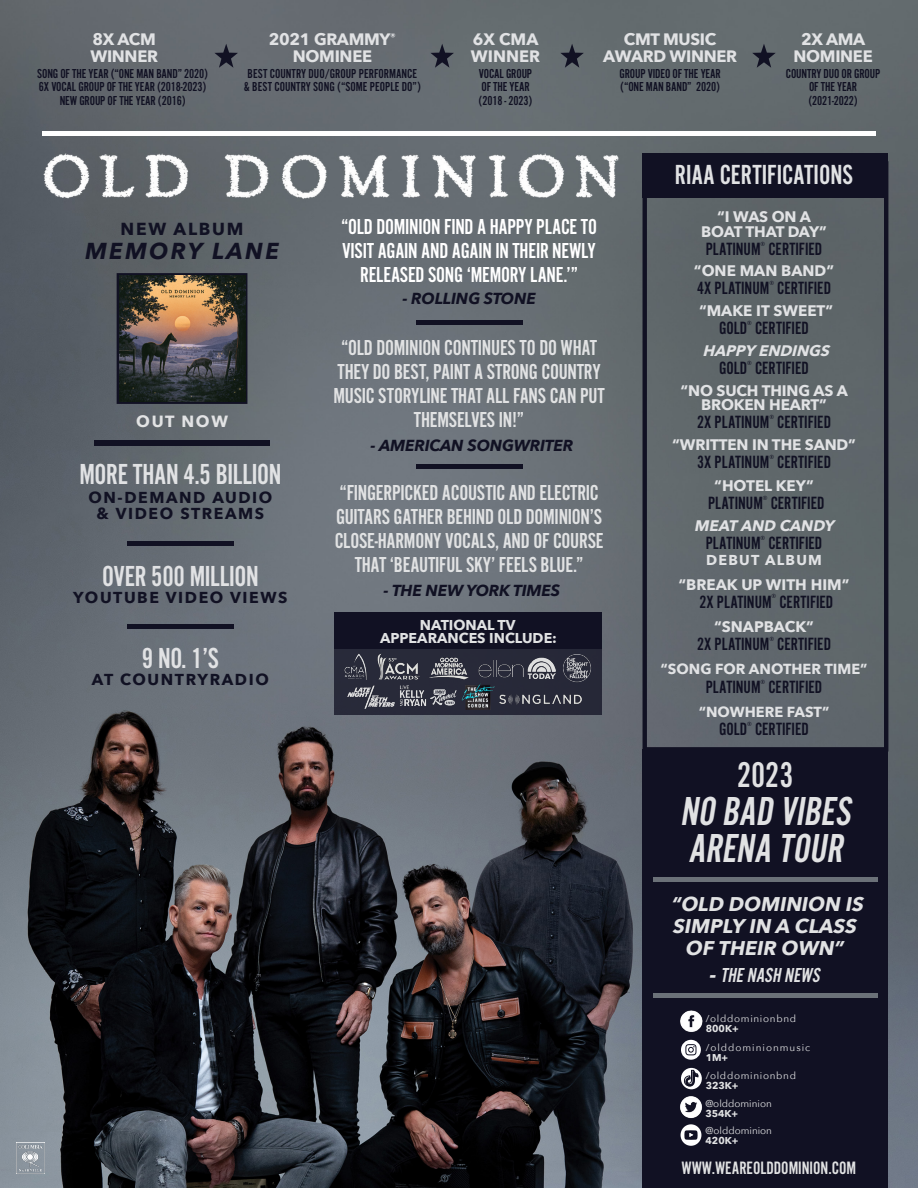
<style>
.page{position:relative;width:918px;height:1188px;background:#fff}
.page>*{position:absolute;margin:0;border:0;box-sizing:border-box;transform-origin:0 0}
.t1{font:italic 42px/37.5px "Alternate Gothic Std No 2";color:#e1e2e3}
.t2{font:37.2px "Alternate Gothic Std No 2";color:#e1e2e3}
.t3{font:30px "Alternate Gothic Std No 2";letter-spacing:-.01em;color:#e1e2e4}
.t4{font:28.65px "Alternate Gothic Std No 2";color:#e1e2e4}
.t5{font:italic 700 22.95px "Avenir Next";letter-spacing:.1em;color:#111123}
.t6{font:22.5px/24px "Alternate Gothic Std No 2";letter-spacing:-.01em;color:#e1e2e3;text-align:center}
.t7{font:22.5px/24px "Alternate Gothic Std No 2";letter-spacing:-.01em;color:#fff;text-align:center}
.t8{font:italic 21px "Alternate Gothic Std No 2";color:#e1e2e3}
.t9{font:italic 700 19.8px/22.2px "Avenir Next";color:#e1e2e3;text-align:center}
.t10{font:18.6px "Alternate Gothic Std No 2";color:#e1e2e3}
.t11{font:18.45px "Alternate Gothic Std No 2";color:#111123}
.t12{font:700 17.4px "Avenir Next";letter-spacing:.1em;color:#111123}
.t13{font:700 16.5px/16.5px "Avenir Next";letter-spacing:-.02em;color:#e1e2e4;text-align:center}
.t14{font:700 16.5px/16.5px "Avenir Next";color:#e1e2e4}
.t15{font:700 16.2px "Avenir Next";letter-spacing:.1em;color:#e2e3e4}
.t16{font:700 15.9px/15.8px "Avenir Next";letter-spacing:.1em;color:#111123;text-align:center}
.t17{font:italic 700 15.9px "Avenir Next";letter-spacing:-.01em;color:#111123}
.t18{font:700 15.3px/14.9px "Avenir Next";letter-spacing:-.01em;color:#e1e2e4;text-align:center}
.t19{font:italic 700 15.3px "Avenir Next";color:#e1e2e4}
.t20{font:700 14.55px "Avenir Next";color:#e1e2e4}
.t21{font:700 14.4px "Avenir Next";letter-spacing:.09em;color:#e1e2e4}
.t22{font:700 14.25px/12.6px "Avenir Next";color:#e1e2e3;text-align:center}
.t23{font:13.5px/13.5px "Alternate Gothic Std No 2";letter-spacing:-.01em;color:#111123}
.t24{font:9.9px "Avenir Next";letter-spacing:.07em;color:#e1e2e3}
.t25{font:9.9px "Avenir Next";color:#e1e2e3}
.t26{font:700 9.9px "Avenir Next";color:#e1e2e3}
.t27{font:9.9px "Avenir Next";letter-spacing:.1em;color:#e1e2e3}
.s1{font-family:"Avenir Next";font-weight:700}
</style>
<div class="page">
<img style="left:0;top:0;width:918px;height:1188px">
<div style="left:643px;top:161px;width:245px;height:591px;border:4px solid #111123"></div>
<div style="left:643px;top:153px;width:245px;height:45px;background:#111123"></div>
<hr style="left:42px;top:132px;width:834px;height:4px;background:#fff">
<svg style="left:214px;top:44px;width:24px;height:24px"></svg>
<svg style="left:430px;top:44px;width:24px;height:24px"></svg>
<svg style="left:560px;top:44px;width:24px;height:24px"></svg>
<div style="left:643px;top:750px;width:245px;height:438px;background:#111123"></div>
<img style="left:680px;top:1010px;width:23px;height:22px">
<img style="left:680px;top:1096px;width:22px;height:22px">
<svg style="left:681px;top:1040px;width:20px;height:20px"></svg>
<hr style="left:653px;top:994px;width:224px;height:4px;background:#6b7178">
<hr style="left:654px;top:878px;width:224px;height:4px;background:#6b7178">
<svg style="left:681px;top:1068px;width:21px;height:21px"></svg>
<svg style="left:684px;top:1070px;width:14px;height:18px"></svg>
<div style="left:416px;top:320px;width:107px;height:5px;background:#111123"></div>
<img style="left:123px;top:279px;width:118px;height:119px">
<div style="left:117px;top:273px;width:130px;height:131px;border:5px solid #111123"></div>
<div style="left:334px;top:612px;width:268px;height:37px;background:#111123"></div>
<div style="left:334px;top:613px;width:268px;height:102px;background:linear-gradient(to bottom,#111023,#2e313f)"></div>
<img style="left:424px;top:656px;width:49px;height:30px">
<img style="left:478px;top:660px;width:46px;height:18px">
<img style="left:429px;top:686px;width:32px;height:27px">
<img style="left:342px;top:654px;width:26px;height:25px">
<img style="left:398px;top:686px;width:30px;height:20px">
<img style="left:347px;top:685px;width:48px;height:24px">
<img style="left:528px;top:658px;width:27px;height:20px">
<img style="left:378px;top:653px;width:42px;height:28px">
<img style="left:499px;top:694px;width:82px;height:10px">
<img style="left:462px;top:683px;width:33px;height:27px">
<img style="left:563px;top:653px;width:29px;height:30px">
<div style="left:127px;top:624px;width:107px;height:5px;background:#111123"></div>
<div style="left:127px;top:541px;width:107px;height:5px;background:#111123"></div>
<svg style="left:752px;top:44px;width:24px;height:24px"></svg>
<div style="left:94px;top:441px;width:176px;height:5px;background:#111123"></div>
<div style="left:681px;top:1124px;width:20px;height:22px;background:#fff;border-radius:50%"></div>
<svg style="left:684px;top:1130px;width:14px;height:10px"></svg>
<img style="left:16px;top:1142px;width:28px;height:32px">
<div style="left:416px;top:464px;width:107px;height:5px;background:#111123"></div>
<p class="t13" style="left:90px;top:31px;width:69px;text-align:left">8X ACM<br>WINNER</p>
<p class="t23" style="left:37px;top:66px;width:172px;text-align:center">SONG OF THE YEAR (“ONE MAN BAND” 2020)<br>6X VOCAL GROUP OF THE YEAR (2018-2023)<br>NEW GROUP OF THE YEAR (2016)</p>
<p class="t13" style="left:269px;top:31px;width:129px">2021 GRAMMY<sup>®<br></sup>NOMINEE</p>
<p class="t23" style="left:244px;top:67px;width:179px">BEST COUNTRY DUO/GROUP PERFORMANCE &amp; BEST COUNTRY SONG (“SOME PEOPLE DO”)</p>
<p class="t14" style="left:471px;top:31px;width:71px">6X CMA<br>WINNER</p>
<p class="t23" style="left:479px;top:66px;width:55px">VOCAL GROUP<br>OF THE YEAR (2018 - 2023)</p>
<p class="t13" style="left:603px;top:31px;width:135px">CMT MUSIC<br>AWARD WINNER</p>
<p class="t23" style="left:620px;top:66px;width:103px">GROUP VIDEO OF THE YEAR (“ONE MAN BAND” 2020)</p>
<p class="t13" style="left:794px;top:31px;width:81px">2X AMA<br>NOMINEE</p>
<p class="t23" style="left:786px;top:66px;width:96px;text-align:center">COUNTRY DUO OR GROUP<br>OF THE YEAR (2021-2022)</p>
<h3 class="t4" style="left:675px;top:160px;width:180px">RIAA CERTIFICATIONS</h3>
<p class="t12" style="left:121px;top:214px;width:124px">NEW ALBUM</p>
<h3 class="t5" style="left:85px;top:231px;width:196px">MEMORY LANE</h3>
<p class="t15" style="left:136px;top:407px;width:93px">OUT NOW</p>
<h3 class="t3" style="left:79px;top:459px;width:204px">MORE THAN 4.5 BILLION</h3>
<p class="t16" style="left:88px;top:489px;width:185px">ON-DEMAND AUDIO &amp; VIDEO STREAMS</p>
<h3 class="t3" style="left:102px;top:561px;width:158px">OVER 500 MILLION</h3>
<p class="t16" style="left:73px;top:589px;width:216px">YOUTUBE VIDEO VIEWS</p>
<h3 class="t3" style="left:142px;top:642px;width:78px">9 NO. 1’S</h3>
<p class="t16" style="left:92px;top:671px;width:178px">AT COUNTRYRADIO</p>
<h3 class="t7" style="left:341px;top:215px;width:258px">“OLD DOMINION FIND A HAPPY PLACE TO<br>VISIT AGAIN AND AGAIN IN THEIR NEWLY<br>RELEASED SONG ‘MEMORY LANE.’”</h3>
<p class="t17" style="left:402px;top:285px;width:135px">- ROLLING STONE</p>
<h3 class="t6" style="left:334px;top:336px;width:273px">“OLD DOMINION CONTINUES TO DO WHAT<br>THEY DO BEST, PAINT A STRONG COUNTRY<br>MUSIC STORYLINE THAT ALL FANS CAN PUT<br>THEMSELVES IN!”</h3>
<p class="t17" style="left:371px;top:432px;width:204px">- AMERICAN SONGWRITER</p>
<h3 class="t6" style="left:335px;top:481px;width:270px">“FINGERPICKED ACOUSTIC AND ELECTRIC GUITARS GATHER BEHIND OLD DOMINION’S CLOSE-HARMONY VOCALS, AND OF COURSE THAT ‘BEAUTIFUL SKY’ FEELS BLUE.”</h3>
<p class="t17" style="left:384px;top:577px;width:178px">- THE NEW YORK TIMES</p>
<p class="t22" style="left:380px;top:619px;width:179px">NATIONAL TV<br>APPEARANCES INCLUDE:</p>
<p class="t18" style="left:701px;top:209px;width:127px">“I WAS ON A<br>BOAT THAT DAY”</p>
<h3 class="t11" style="left:706px;top:239px;width:118px">PLATINUM<sup>®</sup> CERTIFIED</h3>
<p class="t18" style="left:694px;top:263px;width:142px">“ONE MAN BAND”</p>
<h3 class="t11" style="left:697px;top:279px;width:135px">4X PLATINUM<sup>®</sup> CERTIFIED</h3>
<p class="t18" style="left:699px;top:303px;width:136px">“MAKE IT SWEET”</p>
<h3 class="t11" style="left:719px;top:319px;width:91px">GOLD<sup>®</sup> CERTIFIED</h3>
<p class="t19" style="left:702px;top:337px;width:134px">HAPPYENDINGS</p>
<h3 class="t11" style="left:719px;top:358px;width:91px">GOLD<sup>®</sup> CERTIFIED</h3>
<p class="t18" style="left:681px;top:383px;width:169px">“NO SUCH THING AS A<br>BROKEN HEART”</p>
<h3 class="t11" style="left:697px;top:413px;width:135px">2X PLATINUM<sup>®</sup> CERTIFIED</h3>
<p class="t18" style="left:672px;top:437px;width:185px">“WRITTEN IN THE SAND”</p>
<h3 class="t11" style="left:697px;top:453px;width:135px">3X PLATINUM<sup>®</sup> CERTIFIED</h3>
<p class="t18" style="left:714px;top:478px;width:101px">“HOTEL KEY”</p>
<h3 class="t11" style="left:708px;top:494px;width:118px">PLATINUM<sup>®</sup> CERTIFIED</h3>
<p class="t19" style="left:694px;top:512px;width:146px">MEATAND CANDY</p>
<h3 class="t11" style="left:706px;top:534px;width:118px">PLATINUM<sup>®</sup> CERTIFIED</h3>
<p class="t21" style="left:706px;top:548px;width:117px">DEBUT ALBUM</p>
<p class="t18" style="left:679px;top:577px;width:173px">“BREAK UP WITH HIM”</p>
<h3 class="t11" style="left:699px;top:592px;width:135px">2X PLATINUM<sup>®</sup> CERTIFIED</h3>
<p class="t18" style="left:714px;top:619px;width:101px">“SNAPBACK”</p>
<h3 class="t11" style="left:697px;top:634px;width:135px">2X PLATINUM<sup>®</sup> CERTIFIED</h3>
<p class="t20" style="left:660px;top:657px;width:209px">“SONG FOR ANOTHER TIME”</p>
<h3 class="t11" style="left:706px;top:677px;width:118px">PLATINUM<sup>®</sup> CERTIFIED</h3>
<p class="t20" style="left:699px;top:699px;width:132px">“NOWHERE FAST”</p>
<h3 class="t11" style="left:719px;top:720px;width:91px">GOLD<sup>®</sup> CERTIFIED</h3>
<h2 class="t2" style="left:737px;top:756px;width:58px">2023</h2>
<h1 class="t1" style="left:680px;top:792px;width:179px">NO BAD VIBES<br>ARENA TOUR</h1>
<h3 class="t9" style="left:670px;top:893px;width:200px">“OLD DOMINION IS<br>SIMPLY IN A CLASS<br>OF THEIR OWN”</h3>
<h3 class="t8" style="left:708px;top:964px;width:117px"><span class="s1">-</span>THE NASH NEWS</h3>
<p class="t24" style="left:706px;top:1010px;width:92px">/olddominionbnd</p>
<p class="t26" style="left:706px;top:1020px;width:34px">800K+</p>
<p class="t27" style="left:706px;top:1039px;width:106px">/olddominionmusic</p>
<p class="t26" style="left:706px;top:1049px;width:24px">1M+</p>
<p class="t24" style="left:706px;top:1067px;width:92px">/olddominionbnd</p>
<p class="t26" style="left:706px;top:1077px;width:34px">323K+</p>
<p class="t25" style="left:705px;top:1095px;width:68px">@olddominion</p>
<p class="t26" style="left:705px;top:1105px;width:34px">354K+</p>
<p class="t25" style="left:706px;top:1122px;width:68px">@olddominion</p>
<p class="t26" style="left:706px;top:1132px;width:34px">420K+</p>
<h3 class="t10" style="left:681px;top:1158px;width:176px">WWW.WEAREOLDDOMINION.COM</h3>
</div>
